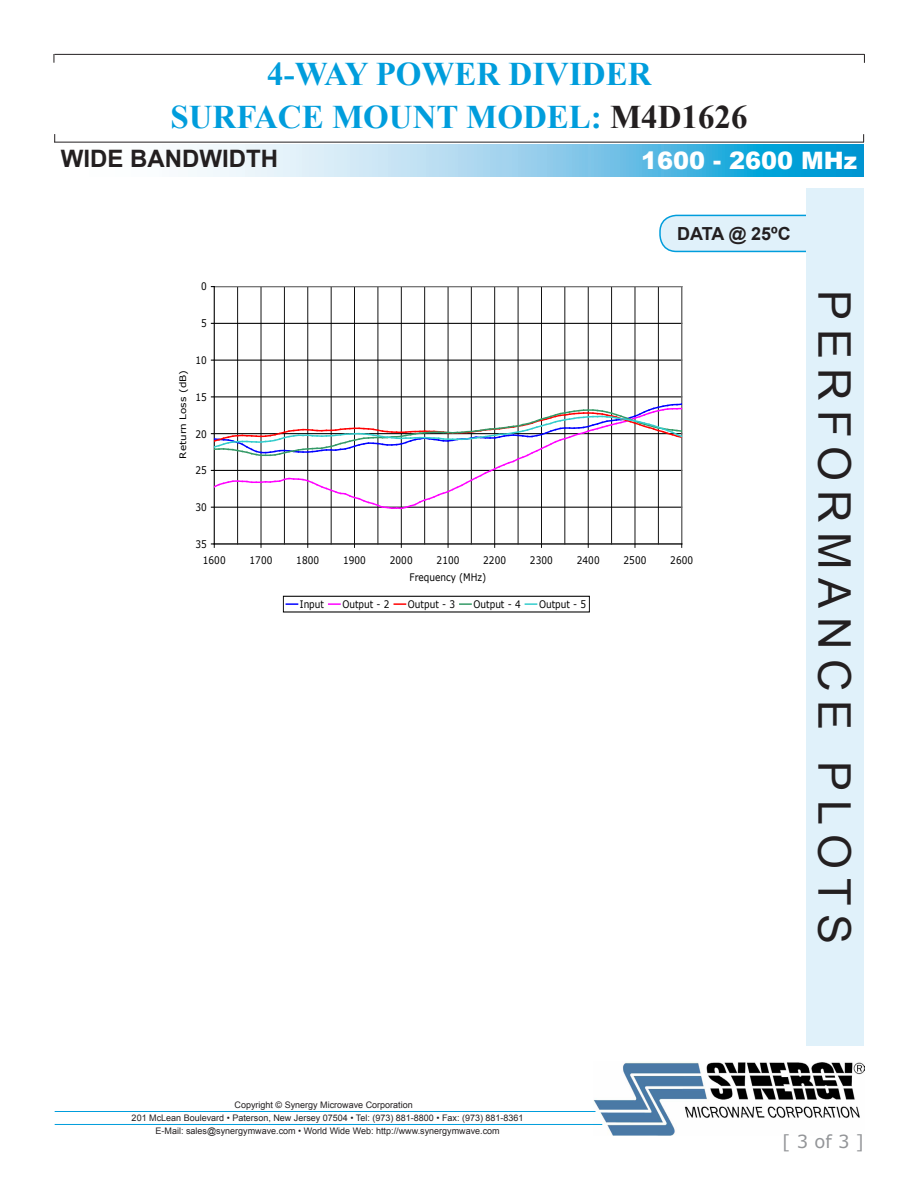
<style>
.page{position:relative;width:918px;height:1188px;background:#fff}
.page>*{position:absolute;margin:0;border:0;box-sizing:border-box;transform-origin:0 0}
.t1{font:45px "Arial";letter-spacing:.2em;color:#231f20}
.t2{font:700 33px/43.3px "Times New Roman";color:#009ddc;text-align:center}
.t3{font:700 24px "Arial";color:#231f20}
.t4{font:900 24px "Arial";color:#fff}
.t5{font:700 18px "Arial";color:#231f20}
.t6{font:18px "Verdana";color:#939598}
.t7{font:10.35px/15.8px "Verdana";letter-spacing:.005em;color:#000;scale:.86 1}
.t8{font:9px/12.8px "Arial";color:#231f20;text-align:center}
.t9{font:9px "Verdana";letter-spacing:.005em;color:#000;scale:1.16 1}
.s1{color:#231f20}
</style>
<div class="page">
<svg style="left:188px;top:145px;width:676px;height:32px;background:#86ccea"></svg>
<hr style="left:54px;top:54px;width:810px;height:1px;background:#231f20">
<hr style="left:54px;top:142px;width:810px;height:1px;background:#231f20">
<img style="left:593px;top:1062px;width:271px;height:73px">
<hr style="left:55px;top:1111px;width:540px;height:1px;background:#009ddc">
<hr style="left:55px;top:1124px;width:547px;height:1px;background:#009ddc">
<div style="left:660px;top:215px;width:202px;height:36px;background:#e0f1fa;border-radius:16px"></div>
<div style="left:659px;top:215px;width:204px;height:37px;border:2px solid #009ddc;border-radius:16px"></div>
<div style="left:806px;top:188px;width:58px;height:858px;background:#e0f1fa"></div>
<hr style="left:214px;top:323px;width:468px;height:1px;background:#000">
<hr style="left:214px;top:360px;width:468px;height:1px;background:#000">
<hr style="left:237px;top:287px;width:1px;height:257px;background:#000">
<hr style="left:284px;top:287px;width:1px;height:257px;background:#000">
<hr style="left:331px;top:287px;width:1px;height:257px;background:#000">
<hr style="left:378px;top:287px;width:1px;height:257px;background:#000">
<hr style="left:424px;top:287px;width:1px;height:257px;background:#000">
<hr style="left:471px;top:287px;width:1px;height:257px;background:#000">
<hr style="left:518px;top:287px;width:1px;height:257px;background:#000">
<hr style="left:565px;top:287px;width:1px;height:257px;background:#000">
<hr style="left:611px;top:287px;width:1px;height:257px;background:#000">
<hr style="left:658px;top:287px;width:1px;height:257px;background:#000">
<hr style="left:261px;top:287px;width:1px;height:257px;background:#000">
<hr style="left:308px;top:287px;width:1px;height:257px;background:#000">
<hr style="left:354px;top:287px;width:1px;height:257px;background:#000">
<hr style="left:401px;top:287px;width:1px;height:257px;background:#000">
<hr style="left:448px;top:287px;width:1px;height:257px;background:#000">
<hr style="left:494px;top:287px;width:1px;height:257px;background:#000">
<hr style="left:541px;top:287px;width:1px;height:257px;background:#000">
<hr style="left:588px;top:287px;width:1px;height:257px;background:#000">
<hr style="left:635px;top:287px;width:1px;height:257px;background:#000">
<hr style="left:214px;top:286px;width:468px;height:1px;background:#808080">
<hr style="left:681px;top:287px;width:1px;height:257px;background:#808080">
<hr style="left:214px;top:287px;width:1px;height:257px;background:#000">
<hr style="left:214px;top:544px;width:468px;height:1px;background:#000">
<svg style="left:211px;top:397px;width:472px;height:113px"></svg>
<div style="left:283px;top:596px;width:306px;height:16px;border:1px solid #000"></div>
<svg style="left:286px;top:603px;width:12px;height:2px"></svg>
<svg style="left:329px;top:603px;width:11px;height:2px"></svg>
<svg style="left:394px;top:603px;width:12px;height:2px"></svg>
<svg style="left:460px;top:603px;width:11px;height:2px"></svg>
<svg style="left:525px;top:603px;width:12px;height:2px"></svg>
<h2 class="t2" style="left:170px;top:51px;width:579px">4-WAY POWER DIVIDER<br>SURFACE MOUNT MODEL: <span class="s1">M4D1626</span></h2>
<h3 class="t3" style="left:61px;top:142px;width:219px">WIDE BANDWIDTH</h3>
<h3 class="t4" style="left:641px;top:143px;width:218px">1600 - 2600 MHz</h3>
<p class="t7" style="left:201px;top:279px;width:8px">0</p>
<p class="t9" style="left:177px;top:459px;width:78px;rotate:-90deg">Return Loss (dB)</p>
<p class="t7" style="left:201px;top:315px;width:8px">5</p>
<p class="t7" style="left:195px;top:352px;width:15px">10</p>
<p class="t7" style="left:195px;top:389px;width:15px">15</p>
<p class="t7" style="left:195px;top:426px;width:15px">20</p>
<p class="t7" style="left:195px;top:463px;width:15px">25</p>
<p class="t7" style="left:195px;top:499px;width:15px">30</p>
<p class="t7" style="left:203px;top:536px;width:28px;text-indent:-7px">35<br>1600</p>
<h3 class="t5" style="left:677px;top:222px;width:115px">DATA @ 25ºC</h3>
<p class="t7" style="left:250px;top:552px;width:28px">1700</p>
<p class="t7" style="left:296px;top:552px;width:28px">1800</p>
<p class="t7" style="left:343px;top:552px;width:28px">1900</p>
<p class="t7" style="left:390px;top:552px;width:28px">2000</p>
<p class="t7" style="left:437px;top:552px;width:28px">2100</p>
<p class="t7" style="left:483px;top:552px;width:28px">2200</p>
<p class="t7" style="left:530px;top:552px;width:28px">2300</p>
<p class="t7" style="left:577px;top:552px;width:28px">2400</p>
<p class="t7" style="left:624px;top:552px;width:28px">2500</p>
<p class="t7" style="left:670px;top:552px;width:28px">2600</p>
<p class="t7" style="left:410px;top:570px;width:91px">Frequency (MHz)</p>
<p class="t7" style="left:300px;top:597px;width:30px">Input</p>
<p class="t7" style="left:342px;top:597px;width:56px">Output - 2</p>
<p class="t7" style="left:408px;top:597px;width:56px">Output - 3</p>
<p class="t7" style="left:473px;top:597px;width:56px">Output - 4</p>
<p class="t7" style="left:539px;top:597px;width:56px">Output - 5</p>
<h1 class="t1" style="left:864px;top:290px;width:656px;rotate:90deg">PERFORMANCE PLOTS</h1>
<p class="t8" style="left:235px;top:1099px;width:180px">Copyright © Synergy Microwave Corporation</p>
<p class="t8" style="left:132px;top:1111px;width:393px">201 McLean Boulevard • Paterson, New Jersey 07504 • Tel: (973) 881-8800 • Fax: (973) 881-8361<br>E-Mail: sales@synergymwave.com • World Wide Web: http://www.synergymwave.com</p>
<h3 class="t6" style="left:782px;top:1129px;width:83px">[ 3 of 3 ]</h3>
</div>
